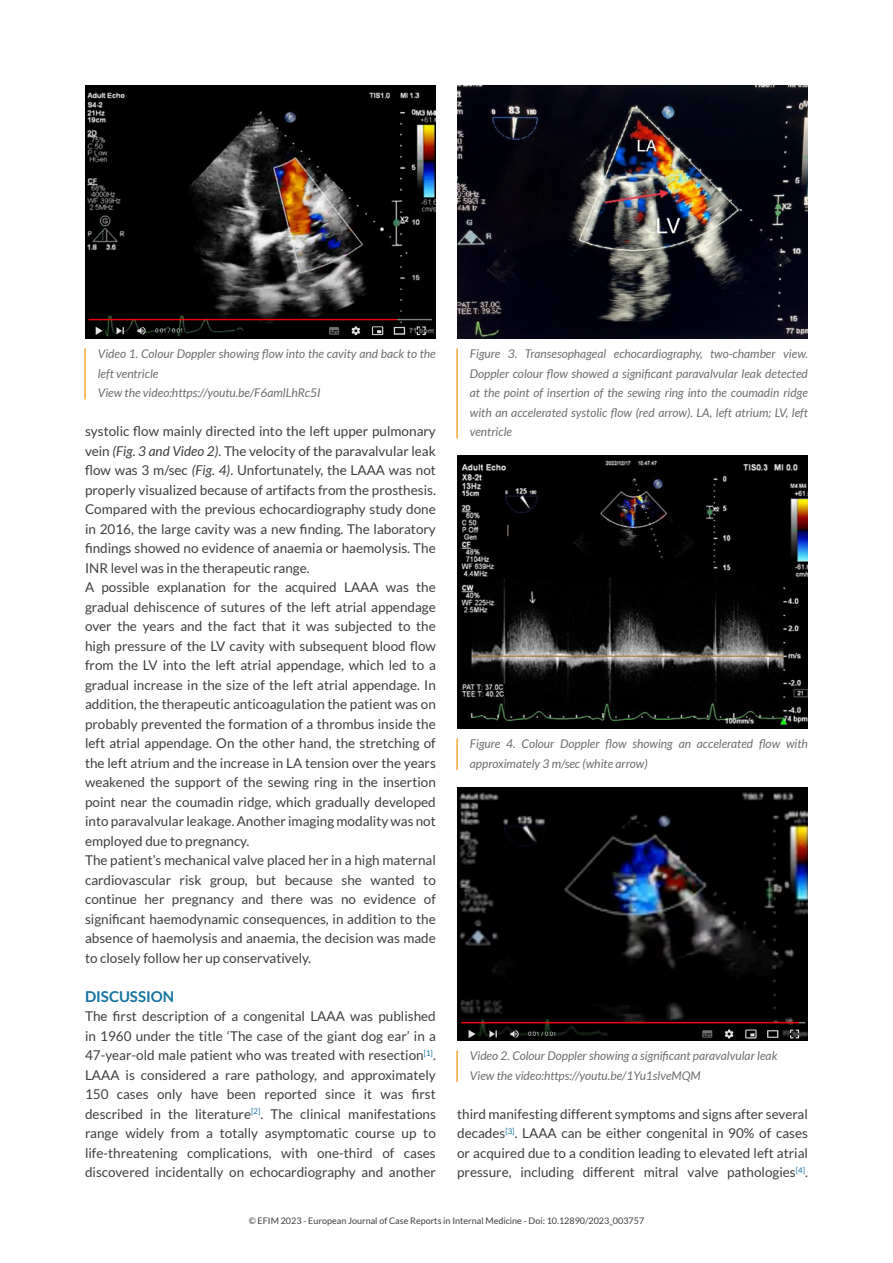
<style>
.page{position:relative;width:893px;height:1263px;background:#fff}
.page>*{position:absolute;margin:0;border:0;box-sizing:border-box;transform-origin:0 0}
.titoletti{font:700 15px "Lato";color:#1373a1}
.testo_normale{font:13.5px/19.5px "Lato";color:#3e3e3f;text-align:justify}
.dida{font:italic 12px/19.5px "Lato";color:#6c6d70}
.t1{font:9px "Lato";color:#3e3e3f}
.s1{font-style:italic}
</style>
<div class="page">
<hr style="left:84px;top:348px;width:2px;height:51px;background:#faa633">
<img style="left:85px;top:85px;width:351px;height:254px">
<hr style="left:456px;top:348px;width:2px;height:90px;background:#faa633">
<hr style="left:456px;top:738px;width:2px;height:32px;background:#faa633">
<hr style="left:456px;top:1050px;width:2px;height:32px;background:#faa633">
<img style="left:457px;top:85px;width:351px;height:254px">
<img style="left:457px;top:456px;width:351px;height:273px">
<img style="left:457px;top:787px;width:351px;height:254px">
<p class="dida" style="left:98px;top:344px;width:340px">Video 1. Colour Doppler showing flow into the cavity and back to the left ventricle</p>
<p class="dida" style="left:98px;top:383px;width:224px">View the video:https://youtu.be/F6amlLhRc5I</p>
<p class="testo_normale" style="left:85px;top:421px;width:352px">systolic flow mainly directed into the left upper pulmonary vein <span class="s1">(Fig. 3 and Video 2)</span>. The velocity of the paravalvular leak flow was 3 m/sec <span class="s1">(Fig. 4)</span>. Unfortunately, the LAAA was not properly visualized because of artifacts from the prosthesis.<br>Compared with the previous echocardiography study done in 2016, the large cavity was a new finding. The laboratory findings showed no evidence of anaemia or haemolysis. The INR level was in the therapeutic range.</p>
<p class="testo_normale" style="left:85px;top:577px;width:352px">A possible explanation for the acquired LAAA was the gradual dehiscence of sutures of the left atrial appendage over the years and the fact that it was subjected to the high pressure of the LV cavity with subsequent blood flow from the LV into the left atrial appendage, which led to a gradual increase in the size of the left atrial appendage. In addition, the therapeutic anticoagulation the patient was on probably prevented the formation of a thrombus inside the left atrial appendage. On the other hand, the stretching of the left atrium and the increase in LA tension over the years weakened the support of the sewing ring in the insertion point near the coumadin ridge, which gradually developed into paravalvular leakage. Another imaging modality was not employed due to pregnancy.</p>
<p class="testo_normale" style="left:85px;top:850px;width:352px">The patient’s mechanical valve placed her in a high maternal cardiovascular risk group, but because she wanted to continue her pregnancy and there was no evidence of significant haemodynamic consequences, in addition to the absence of haemolysis and anaemia, the decision was made to closely follow her up conservatively.</p>
<p class="titoletti" style="left:85px;top:987px;width:91px">DISCUSSION</p>
<p class="testo_normale" style="left:85px;top:1006px;width:352px">The first description of a congenital LAAA was published in 1960 under the title ‘The case of the giant dog ear’ in a 47-year-old male patient who was treated with resection<sup>[1]</sup>.<br>LAAA is considered a rare pathology, and approximately 150 cases only have been reported since it was first described in the literature<sup>[2]</sup>. The clinical manifestations range widely from a totally asymptomatic course up to life-threatening complications, with one-third of cases discovered incidentally on echocardiography and another</p>
<p class="dida" style="left:470px;top:344px;width:340px;text-align:justify">Figure 3. Transesophageal echocardiography, two-chamber view.<br>Doppler colour flow showed a significant paravalvular leak detected at the point of insertion of the sewing ring into the coumadin ridge with an accelerated systolic flow (red arrow). LA, left atrium; LV, left ventricle</p>
<p class="dida" style="left:470px;top:734px;width:340px">Figure 4. Colour Doppler flow showing an accelerated flow with approximately 3 m/sec (white arrow)</p>
<p class="dida" style="left:470px;top:1046px;width:309px">Video 2. Colour Doppler showing a significant paravalvular leak</p>
<p class="dida" style="left:470px;top:1066px;width:232px">View the video:https://youtu.be/1Yu1slveMQM</p>
<p class="testo_normale" style="left:457px;top:1104px;width:352px">third manifesting different symptoms and signs after several decades<sup>[3]</sup>. LAAA can be either congenital in 90% of cases or acquired due to a condition leading to elevated left atrial pressure, including different mitral valve pathologies<sup>[4]</sup>.</p>
<p class="t1" style="left:249px;top:1215px;width:397px">© EFIM 2023 - European Journal of Case Reports in Internal Medicine - Doi: 10.12890/2023_003757</p>
</div>
